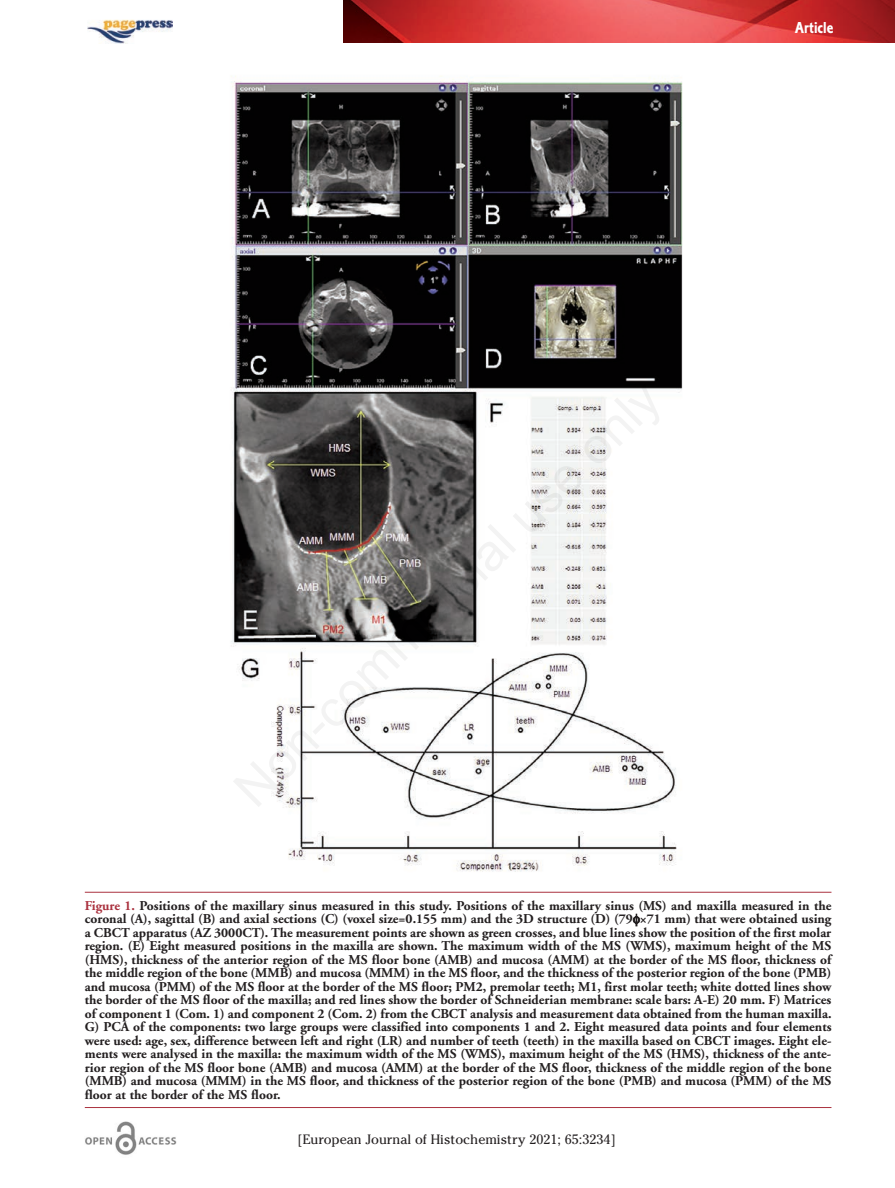
<style>
.page{position:relative;width:895px;height:1188px;background:#fff}
.page>*{position:absolute;margin:0;border:0;box-sizing:border-box;transform-origin:0 0}
.t1{font:16.5px "Corinthian Bold Condensed Plain";color:#fff}
.t2{font:700 13.5px/13.5px "Adobe Garamond";color:#231f20;text-align:justify}
.t3{font:13.5px "Cheltenham";color:#231f20}
.s1{color:#aa323f}
</style>
<div class="page">
<svg style="left:343px;top:0;width:551px;height:42px;background:#cc3c3d"></svg>
<img style="left:88px;top:19px;width:84px;height:24px">
<img style="left:85px;top:1122px;width:92px;height:33px">
<hr style="left:85px;top:892px;width:746px;height:1px;background:#aa323f">
<hr style="left:85px;top:1107px;width:746px;height:1px;background:#aa323f">
<img style="left:231px;top:76px;width:452px;height:796px">
<p class="t1" style="left:794px;top:22px;width:40px">Article</p>
<p class="t2" style="left:85px;top:900px;width:748px"><span class="s1">Figure 1.</span> Positions of the maxillary sinus measured in this study. Positions of the maxillary sinus (MS) and maxilla measured in the coronal (A), sagittal (B) and axial sections (C) (voxel size=0.155 mm) and the 3D structure (D) (79 ×71 mm) that were obtained using a CBCT apparatus (AZ 3000CT). The measurement points are shown as green crosses, and blue lines show the position of the first molar region. (E) Eight measured positions in the maxilla are shown. The maximum width of the MS (WMS), maximum height of the MS (HMS), thickness of the anterior region of the MS floor bone (AMB) and mucosa (AMM) at the border of the MS floor, thickness of the middle region of the bone (MMB) and mucosa (MMM) in the MS floor, and the thickness of the posterior region of the bone (PMB) and mucosa (PMM) of the MS floor at the border of the MS floor; PM2, premolar teeth; M1, first molar teeth; white dotted lines show the border of the MS floor of the maxilla; and red lines show the border of Schneiderian membrane: scale bars: A-E) 20 mm. F) Matrices of component 1 (Com. 1) and component 2 (Com. 2) from the CBCT analysis and measurement data obtained from the human maxilla.<br>G) PCA of the components: two large groups were classified into components 1 and 2. Eight measured data points and four elements were used: age, sex, difference between left and right (LR) and number of teeth (teeth) in the maxilla based on CBCT images. Eight ele&shy;ments were analysed in the maxilla: the maximum width of the MS (WMS), maximum height of the MS (HMS), thickness of the ante&shy;rior region of the MS floor bone (AMB) and mucosa (AMM) at the border of the MS floor, thickness of the middle region of the bone (MMB) and mucosa (MMM) in the MS floor, and thickness of the posterior region of the bone (PMB) and mucosa (PMM) of the MS floor at the border of the MS floor.</p>
<p class="t3" style="left:297px;top:1132px;width:320px">[European Journal of Histochemistry 2021; 65:3234]</p>
</div>
